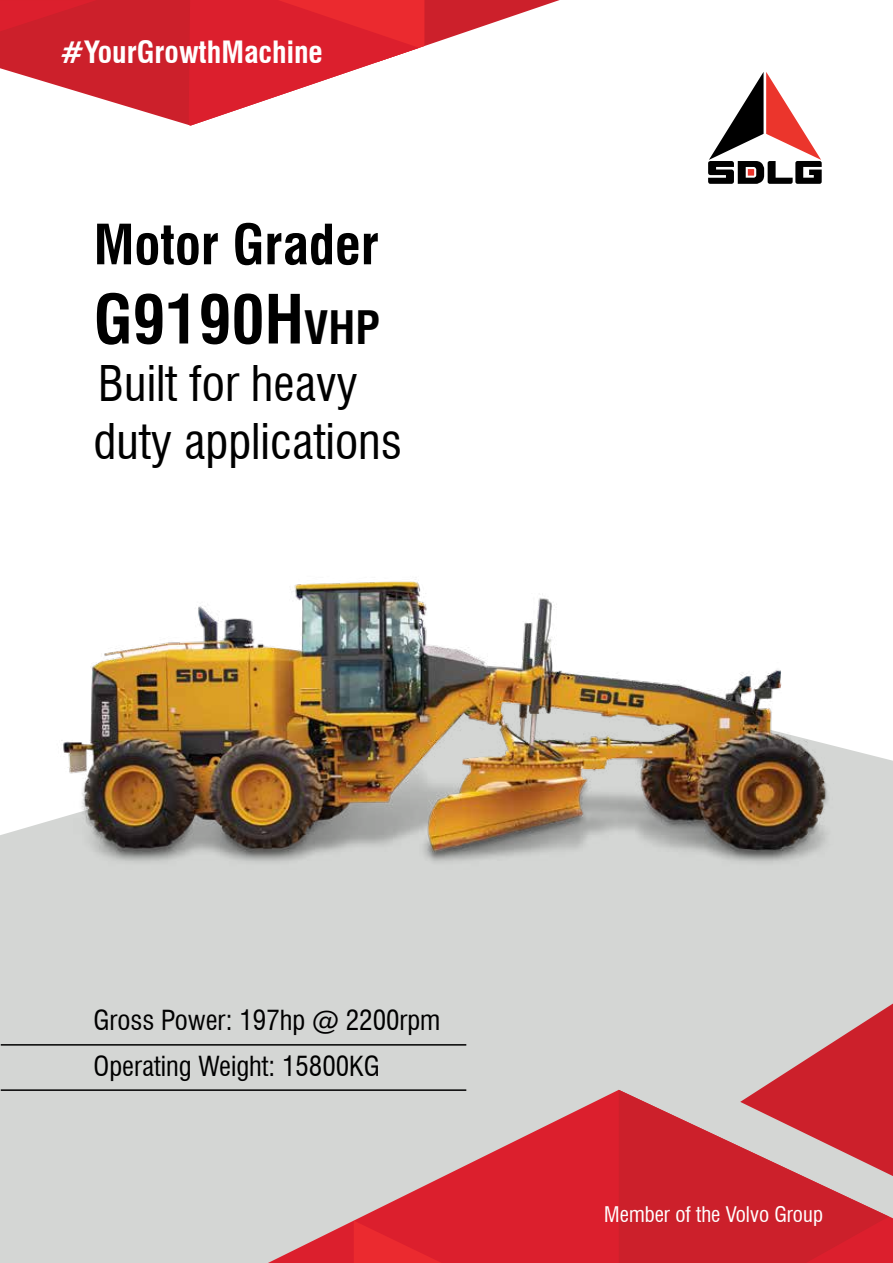
<style>
.page{position:relative;width:893px;height:1263px;background:#fff}
.page>*{position:absolute;margin:0;border:0;box-sizing:border-box;transform-origin:0 0}
.t1{font:700 condensed 66px "Swiss 721 BT";color:#000}
.t2{font:700 condensed 54px "Swiss 721 BT";color:#000}
.t3{font:condensed 48px/57.6px "Swiss 721 BT";color:#000}
.t4{font:700 condensed 30px "Swiss 721 BT";color:#fff}
.t5{font:condensed 27px/45.2px "Swiss 721 BT";color:#000}
.t6{font:condensed 21px "Swiss 721 BT";color:#fff}
.s1{font-size:45px}
</style>
<div class="page">
<div style="left:0;top:760px;width:893px;height:503px;background:#d4d6d4"></div>
<svg style="left:740px;top:1003px;width:153px;height:87px"></svg>
<svg style="left:268px;top:1090px;width:625px;height:173px;fill:#d4d6d4"></svg>
<svg style="left:619px;top:1090px;width:270px;height:173px;fill:#cc202b"></svg>
<svg style="left:354px;top:1220px;width:88px;height:43px"></svg>
<hr style="left:1px;top:1089px;width:465px;height:2px;background:#000">
<hr style="left:1px;top:1044px;width:465px;height:1px;background:#000">
<svg style="left:709px;top:72px;width:113px;height:112px"></svg>
<svg style="left:0;top:0;width:560px;height:125px"></svg>
<svg style="left:0;top:0;width:97px;height:31px"></svg>
<svg style="left:186px;top:0;width:243px;height:126px"></svg>
<img style="left:47px;top:579px;width:842px;height:416px">
<p class="t4" style="left:61px;top:34px;width:264px">#YourGrowthMachine</p>
<h2 class="t2" style="left:94px;top:212px;width:287px">Motor Grader</h2>
<h1 class="t1" style="left:94px;top:280px;width:288px">G9190H<span class="s1">VHP</span></h1>
<h3 class="t3" style="left:94px;top:355px;width:310px">Built for heavy duty applications</h3>
<p class="t5" style="left:94px;top:998px;width:348px">Gross Power: 197hp @ 2200rpm<br>Operating Weight: 15800KG</p>
<p class="t6" style="left:604px;top:1202px;width:220px">Member of the Volvo Group</p>
</div>
